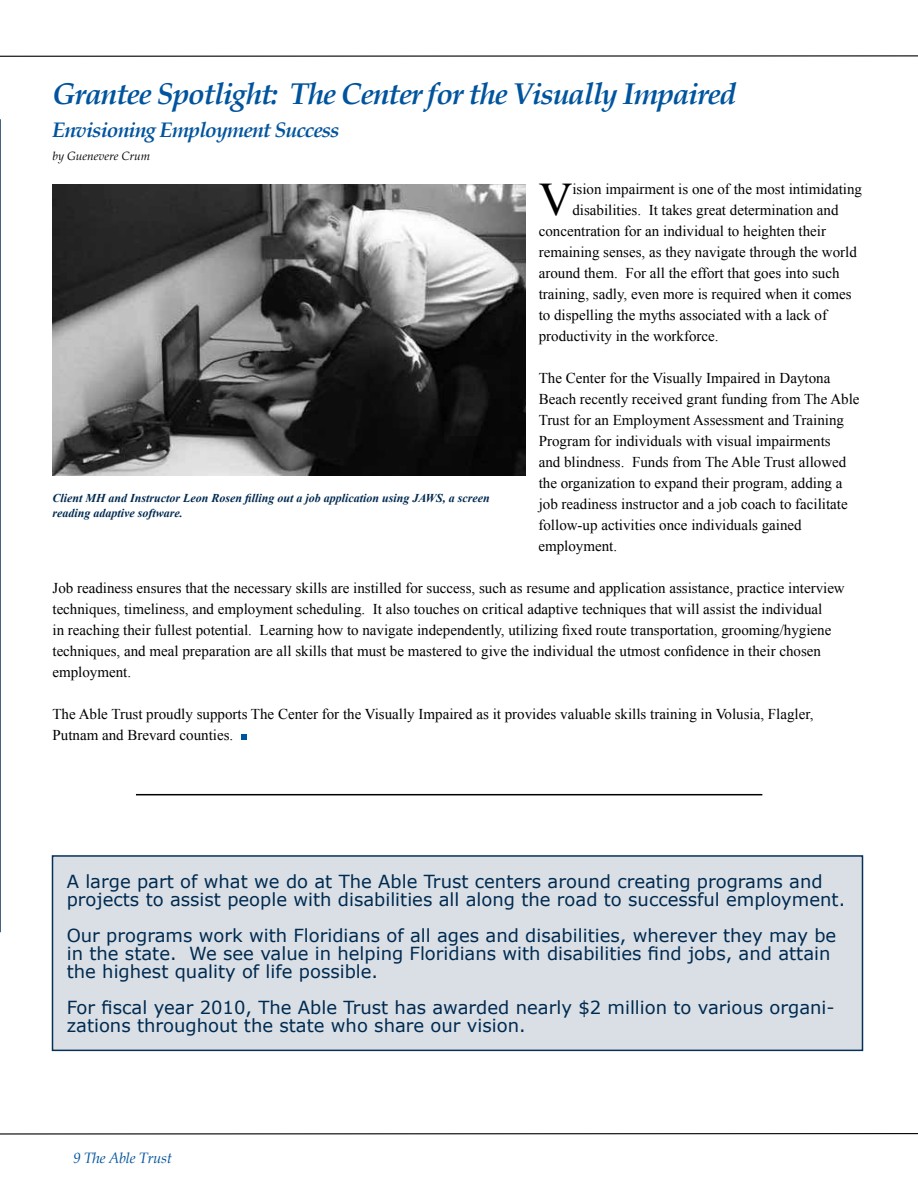
<style>
.page{position:relative;width:918px;height:1188px;background:#fff}
.page>*{position:absolute;margin:0;border:0;box-sizing:border-box;transform-origin:0 0}
.t1{font:46.65px "Times New Roman";color:#000}
.t2{font:italic 700 30px "Book Antiqua";letter-spacing:-.04em;color:#00549e}
.t3{font:italic 700 21px "Book Antiqua";letter-spacing:-.04em;color:#00549e}
.t4{font:18px/18px "MS Reference Sans Serif";color:#002a50}
.t5{font:15px/21px "Times New Roman";color:#000}
.t6{font:italic 15px "Book Antiqua";letter-spacing:-.02em;color:#00549e}
.t7{font:italic 700 12px/15px "Times New Roman";color:#002a50}
.t8{font:italic 12px "Book Antiqua";color:#000}
</style>
<div class="page">
<svg style="left:0;top:119px;width:1px;height:813px"></svg>
<svg style="left:0;top:55px;width:918px;height:2px;background:#6f6f6f"></svg>
<svg style="left:0;top:1133px;width:918px;height:2px;background:#6f6f6f"></svg>
<div style="left:52px;top:856px;width:810px;height:194px;background:#d9dfe5"></div>
<div style="left:52px;top:855px;width:811px;height:196px;border:2px solid #063058"></div>
<svg style="left:242px;top:734px;width:5px;height:6px"></svg>
<img style="left:52px;top:185px;width:473px;height:290px">
<hr style="left:136px;top:794px;width:626px;height:1px;background:#000">
<h2 class="t2" style="left:52px;top:73px;width:685px">Grantee Spotlight: The Center for the Visually Impaired</h2>
<h3 class="t3" style="left:52px;top:115px;width:289px">Envisioning Employment Success</h3>
<p class="t8" style="left:52px;top:148px;width:99px">by Guenevere Crum</p>
<h1 class="t1" style="left:539px;top:168px;width:35px">V</h1>
<p class="t5" style="left:572px;top:178px;width:291px">ision impairment is one of the most intimidating</p>
<p class="t5" style="left:572px;top:199px;width:268px">disabilities. It takes great determination and</p>
<p class="t5" style="left:539px;top:220px;width:289px">concentration for an individual to heighten their</p>
<p class="t5" style="left:539px;top:241px;width:320px">remaining senses, as they navigate through the world</p>
<p class="t5" style="left:539px;top:262px;width:302px">around them. For all the effort that goes into such</p>
<p class="t5" style="left:539px;top:283px;width:315px">training, sadly, even more is required when it comes</p>
<p class="t5" style="left:539px;top:304px;width:290px">to dispelling the myths associated with a lack of</p>
<p class="t5" style="left:539px;top:325px;width:181px">productivity in the workforce.</p>
<p class="t5" style="left:538px;top:367px;width:323px">The Center for the Visually Impaired in Daytona Beach recently received grant funding from The Able Trust for an Employment Assessment and Training Program for individuals with visual impairments<br>and blindness. Funds from The Able Trust allowed the organization to expand their program, adding a job readiness instructor and a job coach to facilitate follow-up activities once individuals gained employment.</p>
<p class="t5" style="left:52px;top:577px;width:794px">Job readiness ensures that the necessary skills are instilled for success, such as resume and application assistance, practice interview techniques, timeliness, and employment scheduling. It also touches on critical adaptive techniques that will assist the individual<br>in reaching their fullest potential. Learning how to navigate independently, utilizing fixed route transportation, grooming/hygiene techniques, and meal preparation are all skills that must be mastered to give the individual the utmost confidence in their chosen employment.</p>
<p class="t5" style="left:52px;top:703px;width:763px">The Able Trust proudly supports The Center for the Visually Impaired as it provides valuable skills training in Volusia, Flagler,<br>Putnam and Brevard counties.</p>
<p class="t7" style="left:52px;top:490px;width:439px">Client MH and Instructor Leon Rosen filling out a job application using JAWS, a screen reading adaptive software.</p>
<p class="t4" style="left:67px;top:872px;width:780px">A large part of what we do at The Able Trust centers around creating programs and projects to assist people with disabilities all along the road to successful employment.</p>
<p class="t4" style="left:67px;top:926px;width:771px">Our programs work with Floridians of all ages and disabilities, wherever they may be in the state. We see value in helping Floridians with disabilities find jobs, and attain the highest quality of life possible.</p>
<p class="t4" style="left:67px;top:998px;width:769px">For fiscal year 2010, The Able Trust has awarded nearly $2 million to various organi&shy;zations throughout the state who share our vision.</p>
<p class="t6" style="left:73px;top:1148px;width:100px">9 The Able Trust</p>
</div>
